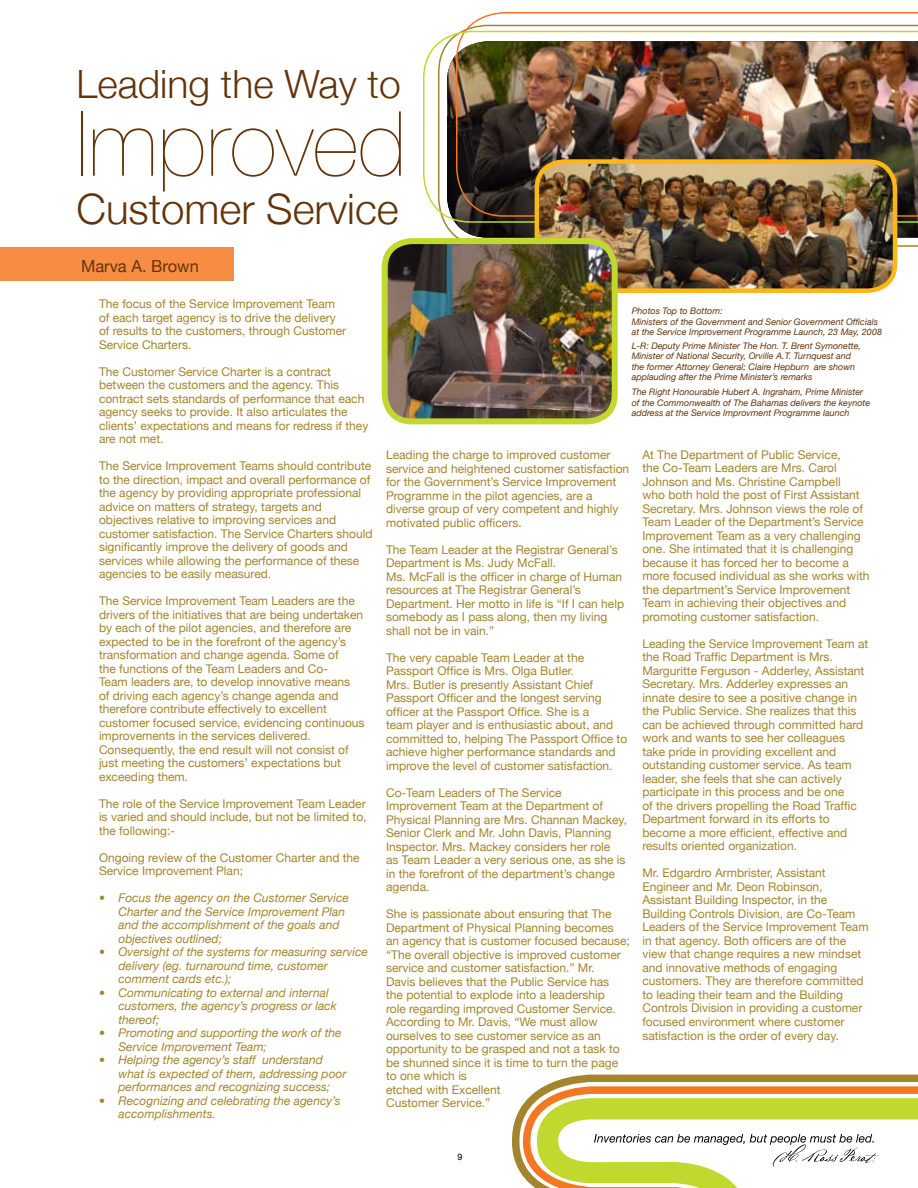
<style>
.page{position:relative;width:918px;height:1188px;background:#fff}
.page>*{position:absolute;margin:0;border:0;box-sizing:border-box;transform-origin:0 0}
.t1{font:200 90px "Helvetica Neue";color:#63330a}
.t2{font:300 42px "Helvetica Neue";color:#63330a}
.t3{font:300 39px "Helvetica Neue";color:#63330a}
.t4{font:16.5px "Helvetica Neue";color:#63330a}
.t5{font:12px/13.5px "Helvetica Neue";color:#a3852e}
.t6{font:italic 12px/13.5px "Helvetica Neue";color:#a3852e}
.t7{font:italic 9px/10.5px "Helvetica Neue";color:#63330a}
.t8{font:9px "Helvetica";color:#000}
</style>
<div class="page">
<svg style="left:551px;top:1074px;width:367px;height:9px;background:#b49c56"></svg>
<div style="left:0;top:247px;width:234px;height:33px;background:#f68d43"></div>
<svg style="left:462px;top:12px;width:456px;height:19px"></svg>
<img style="left:423px;top:31px;width:495px;height:192px">
<img style="left:537px;top:162px;width:358px;height:126px">
<div style="left:535px;top:159px;width:362px;height:134px;border:4px solid #fdb714;border-radius:27px"></div>
<img style="left:385px;top:241px;width:230px;height:180px">
<div style="left:382px;top:238px;width:236px;height:186px;border:6px solid #c1d82f;border-radius:27px"></div>
<svg style="left:512px;top:1083px;width:406px;height:105px"></svg>
<h3 class="t3" style="left:76px;top:60px;width:326px">Leading the Way to</h3>
<h1 class="t1" style="left:76px;top:92px;width:331px">Improved</h1>
<h2 class="t2" style="left:76px;top:183px;width:324px">Customer Service</h2>
<h3 class="t4" style="left:81px;top:256px;width:119px">Marva A. Brown</h3>
<p class="t5" style="left:99px;top:297px;width:249px">The focus of the Service Improvement Team of each target agency is to drive the delivery of results to the customers, through Customer Service Charters.</p>
<p class="t5" style="left:99px;top:365px;width:271px">The Customer Service Charter is a contract between the customers and the agency. This contract sets standards of performance that each agency seeks to provide. It also articulates the clients’ expectations and means for redress if they are not met.</p>
<p class="t5" style="left:99px;top:459px;width:275px">The Service Improvement Teams should contribute to the direction, impact and overall performance of the agency by providing appropriate professional advice on matters of strategy, targets and objectives relative to improving services and customer satisfaction. The Service Charters should significantly improve the delivery of goods and services while allowing the performance of these agencies to be easily measured.</p>
<p class="t5" style="left:99px;top:594px;width:267px">The Service Improvement Team Leaders are the drivers of the initiatives that are being undertaken by each of the pilot agencies, and therefore are expected to be in the forefront of the agency’s transformation and change agenda. Some of<br>the functions of the Team Leaders and Co-<br>Team leaders are, to develop innovative means<br>of driving each agency’s change agenda and therefore contribute effectively to excellent customer focused service, evidencing continuous improvements in the services delivered.<br>Consequently, the end result will not consist of just meeting the customers’ expectations but exceeding them.</p>
<p class="t5" style="left:99px;top:797px;width:269px;text-align:justify">The role of the Service Improvement Team Leader is varied and should include, but not be limited to, the following:-</p>
<p class="t5" style="left:99px;top:851px;width:262px">Ongoing review of the Customer Charter and the<br>Service Improvement Plan;</p>
<p class="t6" style="left:118px;top:891px;width:232px;text-indent:-20px">• Focus the agency on the Customer Service Charter and the Service Improvement Plan and the accomplishment of the goals and objectives outlined;</p>
<p class="t6" style="left:118px;top:945px;width:251px;text-indent:-20px">• Oversight of the systems for measuring service delivery (eg. turnaround time, customer comment cards etc.);</p>
<p class="t6" style="left:118px;top:986px;width:220px;text-indent:-20px">• Communicating to external and internal customers, the agency’s progress or lack thereof;</p>
<p class="t6" style="left:118px;top:1026px;width:225px;text-indent:-20px">• Promoting and supporting the work of the<br>Service Improvement Team;</p>
<p class="t6" style="left:118px;top:1053px;width:230px;text-indent:-20px">• Helping the agency’s staff understand what is expected of them, addressing poor performances and recognizing success;</p>
<p class="t6" style="left:118px;top:1094px;width:224px;text-indent:-20px">• Recognizing and celebrating the agency’s accomplishments.</p>
<p class="t7" style="left:632px;top:306px;width:252px">Photos Top to Bottom:<br>Ministers of the Government and Senior Government Officials at the Service Improvement Programme Launch, 23 May, 2008</p>
<p class="t7" style="left:632px;top:340px;width:231px">L-R: Deputy Prime Minister The Hon. T. Brent Symonette, Minister of National Security, Orville A.T. Turnquest and the former Attorney General; Claire Hepburn are shown applauding after the Prime Minister’s remarks</p>
<p class="t7" style="left:632px;top:387px;width:240px">The Right Honourable Hubert A. Ingraham, Prime Minister of the Commonwealth of The Bahamas delivers the keynote address at the Service Improvment Programme launch</p>
<p class="t5" style="left:386px;top:448px;width:245px">Leading the charge to improved customer service and heightened customer satisfaction for the Government’s Service Improvement Programme in the pilot agencies, are a diverse group of very competent and highly motivated public officers.</p>
<p class="t5" style="left:386px;top:543px;width:240px">The Team Leader at the Registrar General’s Department is Ms. Judy McFall.<br>Ms. McFall is the officer in charge of Human resources at The Registrar General’s Department. Her motto in life is “If I can help somebody as I pass along, then my living shall not be in vain.”</p>
<p class="t5" style="left:386px;top:651px;width:243px">The very capable Team Leader at the Passport Office is Mrs. Olga Butler.<br>Mrs. Butler is presently Assistant Chief Passport Officer and the longest serving officer at the Passport Office. She is a<br>team player and is enthusiastic about, and committed to, helping The Passport Office to achieve higher performance standards and improve the level of customer satisfaction.</p>
<p class="t5" style="left:386px;top:786px;width:242px">Co-Team Leaders of The Service Improvement Team at the Department of Physical Planning are Mrs. Channan Mackey, Senior Clerk and Mr. John Davis, Planning Inspector. Mrs. Mackey considers her role<br>as Team Leader a very serious one, as she is in the forefront of the department’s change agenda.</p>
<p class="t5" style="left:386px;top:907px;width:245px">She is passionate about ensuring that The Department of Physical Planning becomes an agency that is customer focused because; “The overall objective is improved customer service and customer satisfaction.” Mr.<br>Davis believes that the Public Service has<br>the potential to explode into a leadership<br>role regarding improved Customer Service.<br>According to Mr. Davis, “We must allow ourselves to see customer service as an opportunity to be grasped and not a task to be shunned since it is time to turn the page to one which is<br>etched with Excellent<br>Customer Service.”</p>
<p class="t5" style="left:642px;top:447px;width:229px">At The Department of Public Service,<br>the Co-Team Leaders are Mrs. Carol Johnson and Ms. Christine Campbell<br>who both hold the post of First Assistant Secretary. Mrs. Johnson views the role of Team Leader of the Department’s Service Improvement Team as a very challenging one. She intimated that it is challenging because it has forced her to become a more focused individual as she works with the department’s Service Improvement Team in achieving their objectives and promoting customer satisfaction.</p>
<p class="t5" style="left:642px;top:636px;width:227px">Leading the Service Improvement Team at the Road Traffic Department is Mrs.<br>Marguritte Ferguson - Adderley, Assistant Secretary. Mrs. Adderley expresses an innate desire to see a positive change in the Public Service. She realizes that this can be achieved through committed hard work and wants to see her colleagues take pride in providing excellent and outstanding customer service. As team leader, she feels that she can actively participate in this process and be one<br>of the drivers propelling the Road Traffic Department forward in its efforts to become a more efficient, effective and results oriented organization.</p>
<p class="t5" style="left:642px;top:866px;width:228px">Mr. Edgardro Armbrister, Assistant Engineer and Mr. Deon Robinson, Assistant Building Inspector, in the Building Controls Division, are Co-Team Leaders of the Service Improvement Team in that agency. Both officers are of the view that change requires a new mindset and innovative methods of engaging customers. They are therefore committed to leading their team and the Building Controls Division in providing a customer focused environment where customer satisfaction is the order of every day.</p>
<p class="t8" style="left:458px;top:1149px;width:7px">9</p>
</div>
